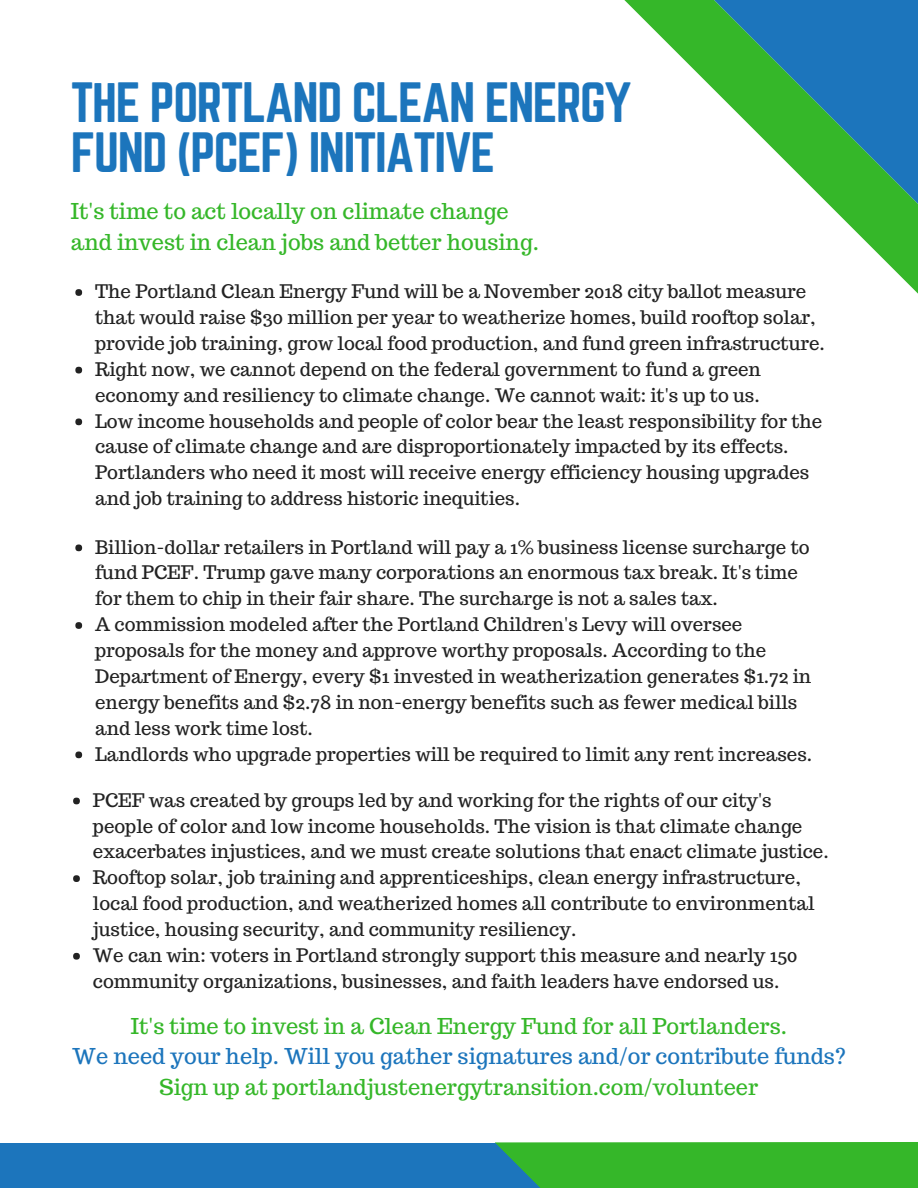
<style>
.page{position:relative;width:918px;height:1188px;background:#fff}
.page>*{position:absolute;margin:0;border:0;box-sizing:border-box;transform-origin:0 0}
.t1{font:49.8px/49.5px "Norwester";letter-spacing:-.03em;color:#1c75bc}
.t2{font:21.75px/30.3px "Trocchi";color:#35b729}
.t3{font:21.75px "Trocchi";color:#1c75bc}
.t4{font:18.75px/25.8px "Trocchi";color:#222}
</style>
<div class="page">
<div style="left:0;top:1143px;width:745px;height:45px;background:#1c75bc"></div>
<div style="left:495px;top:1142px;width:423px;height:46px;background:#35b729"></div>
<svg style="left:624px;top:0;width:294px;height:294px"></svg>
<svg style="left:649px;top:0;width:269px;height:265px"></svg>
<div style="left:75px;top:289px;width:7px;height:7px;background:#222;border-radius:50%"></div>
<div style="left:75px;top:367px;width:7px;height:7px;background:#222;border-radius:50%"></div>
<div style="left:75px;top:418px;width:7px;height:7px;background:#222;border-radius:50%"></div>
<div style="left:75px;top:544px;width:7px;height:7px;background:#222;border-radius:50%"></div>
<div style="left:75px;top:622px;width:7px;height:7px;background:#222;border-radius:50%"></div>
<div style="left:75px;top:752px;width:7px;height:6px;background:#222;border-radius:50%"></div>
<div style="left:73px;top:798px;width:7px;height:6px;background:#222;border-radius:50%"></div>
<div style="left:73px;top:875px;width:7px;height:7px;background:#222;border-radius:50%"></div>
<div style="left:73px;top:953px;width:7px;height:7px;background:#222;border-radius:50%"></div>
<h1 class="t1" style="left:71px;top:80px;width:562px">THE PORTLAND CLEAN ENERGY<br>FUND (PCEF) INITIATIVE</h1>
<p class="t2" style="left:71px;top:196px;width:470px">It's time to act locally on climate change and invest in clean jobs and better housing.</p>
<p class="t4" style="left:95px;top:278px;width:731px">The Portland Clean Energy Fund will be a November 2018 city ballot measure that would raise $30 million per year to weatherize homes, build rooftop solar, provide job training, grow local food production, and fund green infrastructure.<br>Right now, we cannot depend on the federal government to fund a green economy and resiliency to climate change. We cannot wait: it's up to us.<br>Low income households and people of color bear the least responsibility for the cause of climate change and are disproportionately impacted by its effects.<br>Portlanders who need it most will receive energy efficiency housing upgrades and job training to address historic inequities.</p>
<p class="t4" style="left:95px;top:534px;width:719px">Billion-dollar retailers in Portland will pay a 1% business license surcharge to fund PCEF. Trump gave many corporations an enormous tax break. It's time for them to chip in their fair share. The surcharge is not a sales tax.<br>A commission modeled after the Portland Children's Levy will oversee proposals for the money and approve worthy proposals. According to the Department of Energy, every $1 invested in weatherization generates $1.72 in energy benefits and $2.78 in non-energy benefits such as fewer medical bills and less work time lost.<br>Landlords who upgrade properties will be required to limit any rent increases.</p>
<p class="t4" style="left:93px;top:787px;width:737px">PCEF was created by groups led by and working for the rights of our city's people of color and low income households. The vision is that climate change exacerbates injustices, and we must create solutions that enact climate justice.<br>Rooftop solar, job training and apprenticeships, clean energy infrastructure, local food production, and weatherized homes all contribute to environmental justice, housing security, and community resiliency.<br>We can win: voters in Portland strongly support this measure and nearly 150 community organizations, businesses, and faith leaders have endorsed us.</p>
<p class="t2" style="left:131px;top:1011px;width:658px">It's time to invest in a Clean Energy Fund for all Portlanders.</p>
<p class="t3" style="left:72px;top:1042px;width:775px">We need your help. Will you gather signatures and/or contribute funds?</p>
<p class="t2" style="left:160px;top:1071px;width:600px">Sign up at portlandjustenergytransition.com/volunteer</p>
</div>
